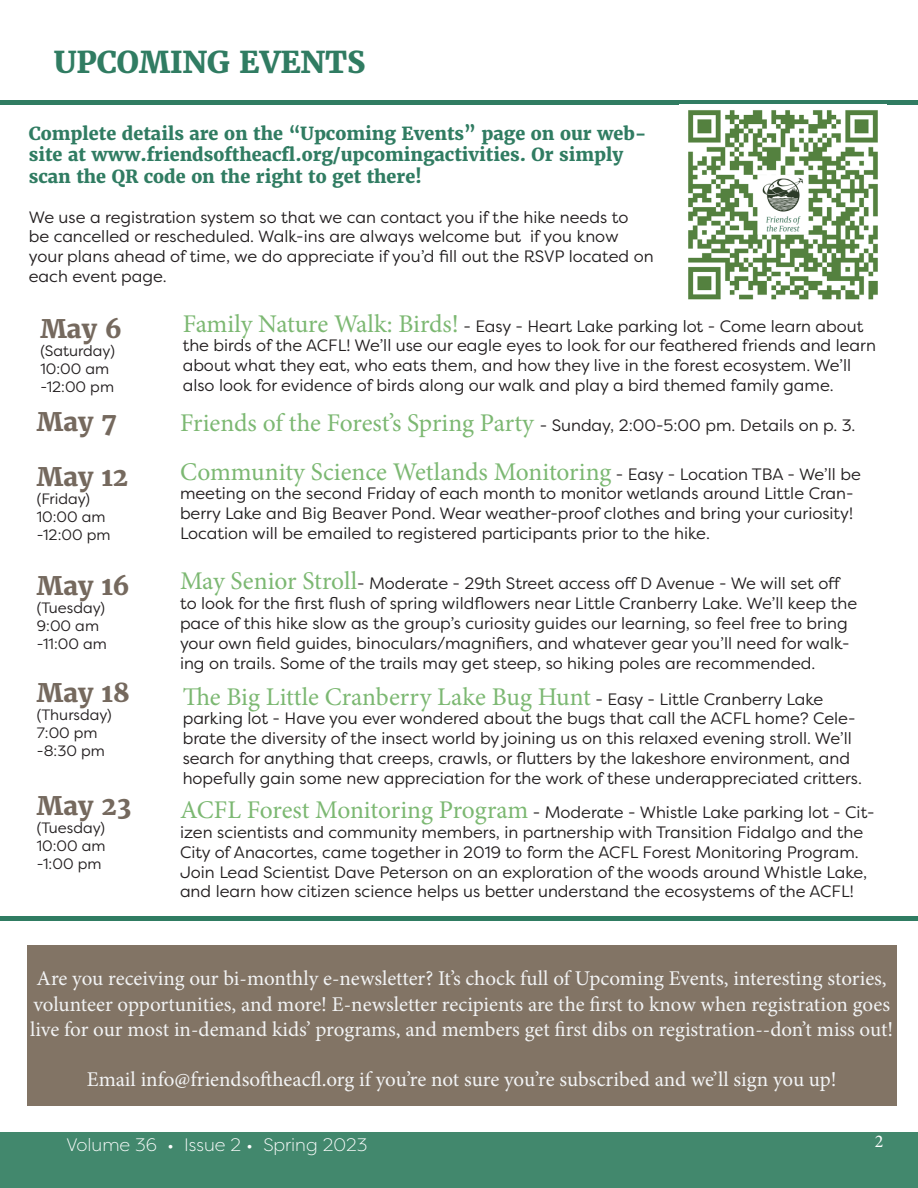
<style>
.page{position:relative;width:918px;height:1188px;background:#fff}
.page>*{position:absolute;margin:0;border:0;box-sizing:border-box;transform-origin:0 0}
.t1{font:800 30px "Merriweather";color:#307c62}
.t2{font:25.5px "Minion Pro";color:#7cb872}
.t3{font:800 25.5px "Merriweather";color:#75695e}
.t4{font:21px/25.2px "Minion Pro";letter-spacing:-.005em;color:#f2f3f4;text-align:center}
.t5{font:800 18px/21.6px "Merriweather";color:#307c62}
.t6{font:300 18px "Filson Pro";color:#fff}
.t7{font:18px "Minion Pro";color:#fff}
.t8{font:16.5px/19.8px "Filson Pro";color:#231f20}
.t9{font:15px "Filson Pro";color:#231f20}
.s1{font-family:"Minion Pro";font-size:25.5px;color:#7cb872}
.s2{font-family:"Filson Pro";font-size:16.5px;color:#231f20}
</style>
<div class="page">
<div style="left:0;top:1133px;width:918px;height:55px;background:#42886d"></div>
<hr style="left:0;top:100px;width:918px;height:4px;background:#307c62">
<div style="left:0;top:916px;width:918px;height:5px;background:#307c62"></div>
<div style="left:27px;top:945px;width:869px;height:160px;background:#827465"></div>
<img style="left:688px;top:110px;width:190px;height:190px">
<p class="t1" style="left:54px;top:42px;width:313px">UPCOMING EVENTS</p>
<p class="t5" style="left:29px;top:122px;width:619px">Complete details are on the “Upcoming Events” page on our web&shy;site at www.friendsoftheacfl.org/upcomingactivities. Or simply scan the QR code on the right to get there!</p>
<p class="t8" style="left:29px;top:207px;width:626px">We use a registration system so that we can contact you if the hike needs to<br>be cancelled or rescheduled. Walk-ins are always welcome but if you know your plans ahead of time, we do appreciate if you’d fill out the RSVP located on each event page.</p>
<p class="t3" style="left:40px;top:312px;width:83px">May 6</p>
<p class="t9" style="left:40px;top:341px;width:76px">(Saturday)</p>
<p class="t9" style="left:40px;top:359px;width:70px">10:00 am</p>
<p class="t9" style="left:40px;top:377px;width:75px">-12:00 pm</p>
<p class="t3" style="left:37px;top:406px;width:81px">May 7</p>
<p class="t3" style="left:37px;top:460px;width:93px">May 12</p>
<p class="t9" style="left:37px;top:489px;width:55px">(Friday)</p>
<p class="t9" style="left:37px;top:507px;width:70px">10:00 am</p>
<p class="t9" style="left:37px;top:525px;width:75px">-12:00 pm</p>
<p class="t3" style="left:37px;top:570px;width:94px">May 16</p>
<p class="t9" style="left:37px;top:598px;width:70px">(Tuesday)</p>
<p class="t9" style="left:37px;top:616px;width:64px">9:00 am</p>
<p class="t9" style="left:37px;top:634px;width:71px">-11:00 am</p>
<p class="t3" style="left:37px;top:677px;width:95px">May 18</p>
<p class="t9" style="left:37px;top:705px;width:76px">(Thursday)</p>
<p class="t9" style="left:37px;top:723px;width:62px">7:00 pm</p>
<p class="t9" style="left:37px;top:741px;width:69px">-8:30 pm</p>
<p class="t3" style="left:37px;top:790px;width:96px">May 23</p>
<p class="t9" style="left:37px;top:818px;width:70px">(Tuesday)</p>
<p class="t9" style="left:37px;top:836px;width:70px">10:00 am</p>
<p class="t9" style="left:37px;top:854px;width:66px">-1:00 pm</p>
<p class="t8" style="left:183px;top:316px;width:695px"><span class="s1">Family Nature Walk: Birds!</span> - Easy - Heart Lake parking lot - Come learn about the birds of the ACFL! We’ll use our eagle eyes to look for our feathered friends and learn about what they eat, who eats them, and how they live in the forest ecosystem. We’ll also look for evidence of birds along our walk and play a bird themed family game.</p>
<p class="t8" style="left:180px;top:415px;width:677px"><span class="s1">Friends of the Forest’s Spring Party</span> - Sunday, 2:00-5:00 pm. Details on p. 3.</p>
<p class="t2" style="left:180px;top:454px;width:682px">Community Science Wetlands Monitoring <span class="s2">- Easy - Location TBA - We’ll be</span></p>
<p class="t8" style="left:180px;top:483px;width:675px;text-align:justify">meeting on the second Friday of each month to monitor wetlands around Little Cran&shy;berry Lake and Big Beaver Pond. Wear weather-proof clothes and bring your curiosity!<br>Location will be emailed to registered participants prior to the hike.</p>
<p class="t8" style="left:180px;top:573px;width:679px"><span class="s1">May Senior Stroll</span>- Moderate - 29th Street access off D Avenue - We will set off to look for the first flush of spring wildflowers near Little Cranberry Lake. We’ll keep the pace of this hike slow as the group’s curiosity guides our learning, so feel free to bring your own field guides, binoculars/magnifiers, and whatever gear you’ll need for walk&shy;ing on trails. Some of the trails may get steep, so hiking poles are recommended.</p>
<p class="t2" style="left:183px;top:679px;width:642px">The Big Little Cranberry Lake Bug Hunt <span class="s2">- Easy - Little Cranberry Lake</span></p>
<p class="t8" style="left:183px;top:708px;width:681px">parking lot - Have you ever wondered about the bugs that call the ACFL home? Cele&shy;brate the diversity of the insect world by joining us on this relaxed evening stroll. We’ll search for anything that creeps, crawls, or flutters by the lakeshore environment, and hopefully gain some new appreciation for the work of these underappreciated critters.</p>
<p class="t8" style="left:180px;top:802px;width:696px"><span class="s1">ACFL Forest Monitoring Program</span> - Moderate - Whistle Lake parking lot - Cit&shy;izen scientists and community members, in partnership with Transition Fidalgo and the City of Anacortes, came together in 2019 to form the ACFL Forest Monitoring Program.<br>Join Lead Scientist Dave Peterson on an exploration of the woods around Whistle Lake, and learn how citizen science helps us better understand the ecosystems of the ACFL!</p>
<p class="t4" style="left:30px;top:966px;width:865px">Are you receiving our bi-monthly e-newsletter? It’s chock full of Upcoming Events, interesting stories, volunteer opportunities, and more! E-newsletter recipients are the first to know when registration goes live for our most in-demand kids’ programs, and members get first dibs on registration--don’t miss out!</p>
<p class="t4" style="left:87px;top:1067px;width:751px">Email info@friendsoftheacfl.org if you’re not sure you’re subscribed and we’ll sign you up!</p>
<p class="t6" style="left:66px;top:1133px;width:303px">Volume 36 • Issue 2 • Spring 2023</p>
<p class="t7" style="left:875px;top:1129px;width:10px">2</p>
</div>
